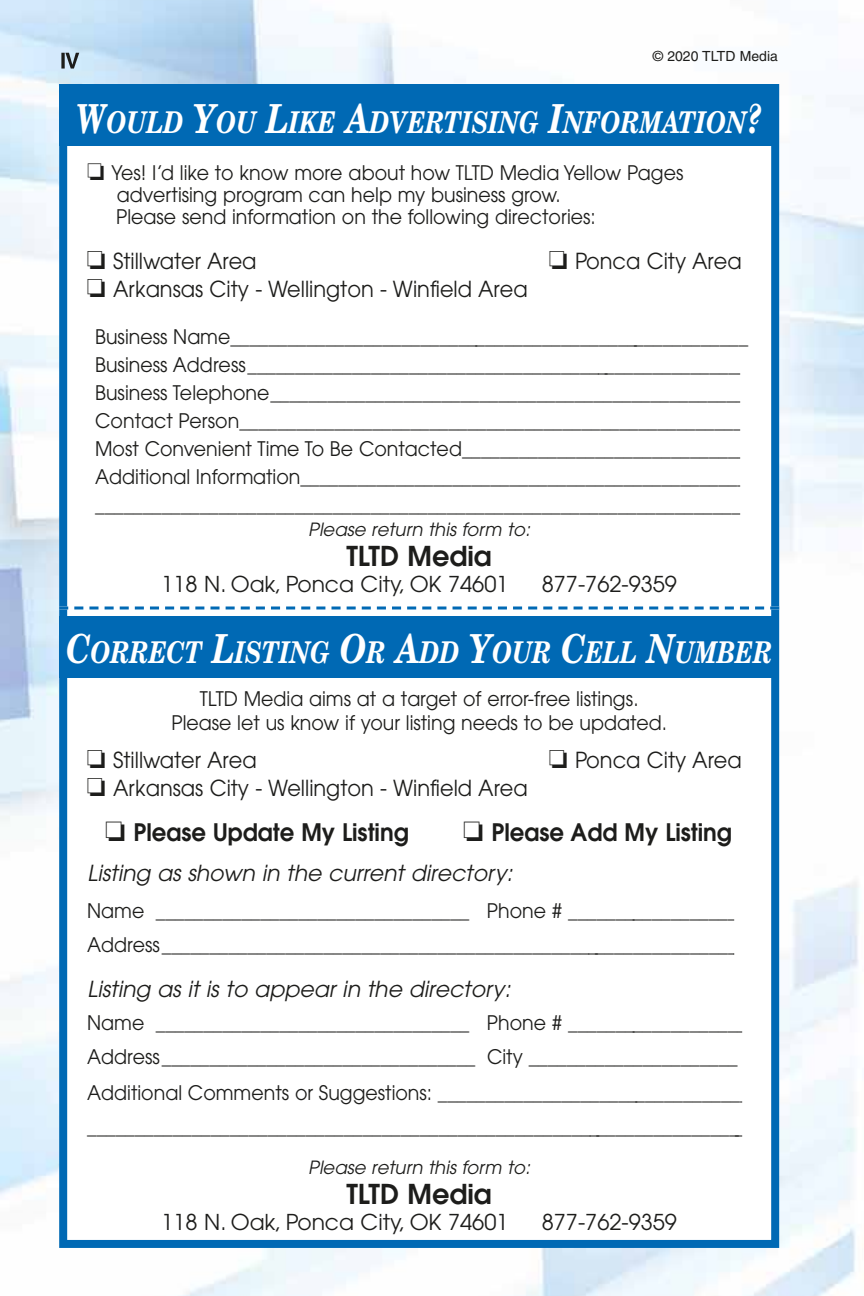
<style>
.page{position:relative;width:864px;height:1296px;background:#fff}
.page>*{position:absolute;margin:0;border:0;box-sizing:border-box;transform-origin:0 0}
.t1{font:italic 700 30px "New Century Schlbk";color:#fff;scale:.8 1}
.t2{font:600 27.2px "Avant Garde";color:#1d1d1b}
.t3{font:600 24px "Avant Garde";color:#1d1d1b;scale:.95 1}
.t4{font:22px "Avant Garde";color:#1d1d1b;scale:.95 1}
.t5{font:italic 22px "Avant Garde";color:#1d1d1b}
.t6{font:21.8px "Avant Garde";color:#1d1d1b}
.t7{font:20px/22px "Avant Garde";color:#1d1d1b;scale:.95 1}
.t8{font:italic 18.2px "Avant Garde";color:#1d1d1b}
.t9{font:14px "Helvetica";color:#1d1d1b}
.s1{font-size:40px}
</style>
<div class="page">
<img style="left:0;top:0;width:864px;height:1296px">
<div style="left:59px;top:84px;width:720px;height:1164px;background:#fff;border:8px solid #0069b4"></div>
<svg style="left:59px;top:606px;width:720px;height:4px"></svg>
<div style="left:59px;top:84px;width:720px;height:62px;background:#0069b4"></div>
<div style="left:59px;top:616px;width:720px;height:62px;background:#0069b4"></div>
<svg style="left:61px;top:53px;width:18px;height:16px"></svg>
<p class="t9" style="left:653px;top:48px;width:127px">© 2020 TLTD Media</p>
<p class="t1" style="left:76px;top:103px;width:859px"><span class="s1">W</span>OULD <span class="s1">Y</span>OU <span class="s1">L</span>IKE <span class="s1">A</span>DVERTISING <span class="s1">I</span>NFORMATION<span class="s1">?</span></p>
<p class="t7" style="left:117px;top:161px;width:598px;text-indent:-30px">❏ Yes! I’d like to know more about how TLTD Media Yellow Pages advertising program can help my business grow.</p>
<p class="t7" style="left:116px;top:205px;width:507px">Please send information on the following directories:</p>
<p class="t4" style="left:87px;top:248px;width:180px">❏ Stillwater Area</p>
<p class="t4" style="left:87px;top:276px;width:466px">❏ Arkansas City - Wellington - Winfield Area</p>
<p class="t4" style="left:549px;top:248px;width:205px">❏ Ponca City Area</p>
<p class="t7" style="left:95px;top:325px;width:689px">Business Name_______________________________________________________</p>
<p class="t7" style="left:95px;top:353px;width:688px">Business Address_____________________________________________________</p>
<p class="t7" style="left:95px;top:381px;width:686px">Business Telephone__________________________________________________</p>
<p class="t7" style="left:95px;top:409px;width:693px">Contact Person______________________________________________________</p>
<p class="t7" style="left:95px;top:437px;width:688px">Most Convenient Time To Be Contacted______________________________</p>
<p class="t7" style="left:95px;top:465px;width:688px">Additional Information_______________________________________________</p>
<p class="t7" style="left:95px;top:493px;width:692px">_____________________________________________________________________</p>
<p class="t8" style="left:308px;top:519px;width:223px">Please return this form to:</p>
<p class="t2" style="left:346px;top:538px;width:147px">TLTD Media</p>
<p class="t6" style="left:161px;top:571px;width:349px">118 N. Oak, Ponca City, OK 74601</p>
<p class="t6" style="left:542px;top:571px;width:137px">877-762-9359</p>
<p class="t1" style="left:66px;top:633px;width:884px"><span class="s1">C</span>ORRECT <span class="s1">L</span>ISTING <span class="s1">O</span>R <span class="s1">A</span>DD <span class="s1">Y</span>OUR <span class="s1">C</span>ELL <span class="s1">N</span>UMBER</p>
<p class="t7" style="left:200px;top:687px;width:464px">TLTD Media aims at a target of error-free listings.</p>
<p class="t7" style="left:171px;top:711px;width:523px">Please let us know if your listing needs to be updated.</p>
<p class="t4" style="left:87px;top:747px;width:180px">❏ Stillwater Area</p>
<p class="t4" style="left:87px;top:775px;width:466px">❏ Arkansas City - Wellington - Winfield Area</p>
<p class="t4" style="left:549px;top:747px;width:205px">❏ Ponca City Area</p>
<p class="t3" style="left:105px;top:816px;width:321px">❏ Please Update My Listing</p>
<p class="t3" style="left:463px;top:816px;width:284px">❏ Please Add My Listing</p>
<p class="t5" style="left:87px;top:860px;width:427px">Listing as shown in the current directory:</p>
<p class="t7" style="left:87px;top:899px;width:696px">Name _________________________________ Phone # ___________________</p>
<p class="t7" style="left:87px;top:933px;width:692px">Address______________________________________________________________</p>
<p class="t5" style="left:87px;top:976px;width:425px">Listing as it is to appear in the directory:</p>
<p class="t7" style="left:87px;top:1011px;width:696px">Name _________________________________ Phone # ___________________</p>
<p class="t7" style="left:87px;top:1045px;width:686px">Address_________________________________ City ______________________</p>
<p class="t7" style="left:87px;top:1081px;width:699px">Additional Comments or Suggestions: _________________________________</p>
<p class="t7" style="left:87px;top:1115px;width:694px">______________________________________________________________________</p>
<p class="t8" style="left:308px;top:1157px;width:223px">Please return this form to:</p>
<p class="t2" style="left:346px;top:1176px;width:147px">TLTD Media</p>
<p class="t6" style="left:161px;top:1209px;width:349px">118 N. Oak, Ponca City, OK 74601</p>
<p class="t6" style="left:542px;top:1209px;width:137px">877-762-9359</p>
</div>
